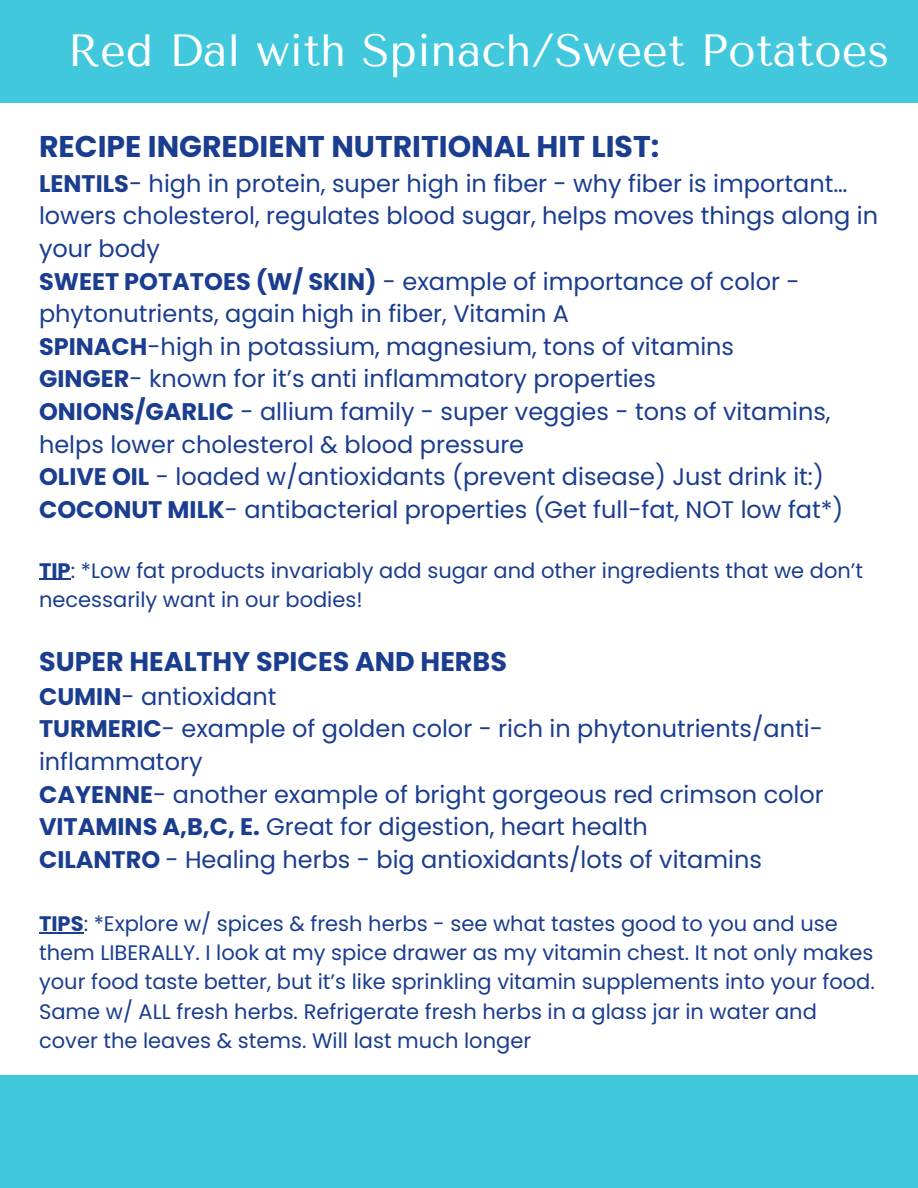
<style>
.page{position:relative;width:918px;height:1188px;background:#fff}
.page>*{position:absolute;margin:0;border:0;box-sizing:border-box;transform-origin:0 0}
.t1{font:45px "Tenor Sans";color:#fff}
.t2{font:700 30px "Poppins";color:#1a3d8f}
.t3{font:700 27px "Poppins";color:#1a3d8f}
.t4{font:24px/32.7px "Poppins";color:#1a3d8f}
.t5{font:21px/29.2px "Poppins";color:#1a3d8f}
.s1{font-weight:700}
</style>
<div class="page">
<div style="left:0;top:1075px;width:918px;height:113px;background:#41c8dd"></div>
<hr style="left:39px;top:579px;width:32px;height:1px;background:#1a3d8f">
<hr style="left:39px;top:932px;width:45px;height:1px;background:#1a3d8f">
<div style="left:0;top:1px;width:918px;height:102px;background:#41c8dd"></div>
<p class="t1" style="left:68px;top:25px;width:823px">Red Dal with Spinach/Sweet Potatoes</p>
<p class="t2" style="left:39px;top:125px;width:622px">RECIPE INGREDIENT NUTRITIONAL HIT LIST:</p>
<p class="t4" style="left:39px;top:167px;width:841px"><span class="s1">LENTILS</span>- high in protein, super high in fiber - why fiber is important… lowers cholesterol, regulates blood sugar, helps moves things along in your body</p>
<p class="t4" style="left:39px;top:265px;width:762px"><span class="s1">SWEET POTATOES (W/ SKIN)</span> - example of importance of color - phytonutrients, again high in fiber, Vitamin A</p>
<p class="t4" style="left:39px;top:330px;width:697px"><span class="s1">SPINACH</span>-high in potassium, magnesium, tons of vitamins</p>
<p class="t4" style="left:39px;top:363px;width:618px"><span class="s1">GINGER</span>- known for it’s anti inflammatory properties</p>
<p class="t4" style="left:39px;top:395px;width:793px"><span class="s1">ONIONS/GARLIC</span> - allium family - super veggies - tons of vitamins, helps lower cholesterol &amp; blood pressure</p>
<p class="t4" style="left:39px;top:461px;width:786px"><span class="s1">OLIVE OIL</span> - loaded w/antioxidants (prevent disease) Just drink it:)</p>
<p class="t4" style="left:39px;top:493px;width:806px"><span class="s1">COCONUT MILK</span>- antibacterial properties (Get full-fat, NOT low fat*)</p>
<p class="t5" style="left:39px;top:556px;width:826px"><span class="s1">TIP</span>: *Low fat products invariably add sugar and other ingredients that we don’t necessarily want in our bodies!</p>
<p class="t3" style="left:39px;top:643px;width:469px">SUPER HEALTHY SPICES AND HERBS</p>
<p class="t4" style="left:39px;top:680px;width:239px"><span class="s1">CUMIN</span>- antioxidant</p>
<p class="t4" style="left:39px;top:713px;width:785px"><span class="s1">TURMERIC</span>- example of golden color - rich in phytonutrients/anti&shy;inflammatory</p>
<p class="t4" style="left:39px;top:778px;width:786px"><span class="s1">CAYENNE</span>- another example of bright gorgeous red crimson color</p>
<p class="t4" style="left:39px;top:810px;width:610px"><span class="s1">VITAMINS A,B,C, E.</span> Great for digestion, heart health</p>
<p class="t4" style="left:39px;top:843px;width:724px"><span class="s1">CILANTRO</span> - Healing herbs - big antioxidants/lots of vitamins</p>
<p class="t5" style="left:39px;top:909px;width:837px"><span class="s1">TIPS</span>: *Explore w/ spices &amp; fresh herbs - see what tastes good to you and use them LIBERALLY. I look at my spice drawer as my vitamin chest. It not only makes your food taste better, but it’s like sprinkling vitamin supplements into your food.<br>Same w/ ALL fresh herbs. Refrigerate fresh herbs in a glass jar in water and cover the leaves &amp; stems. Will last much longer</p>
</div>
